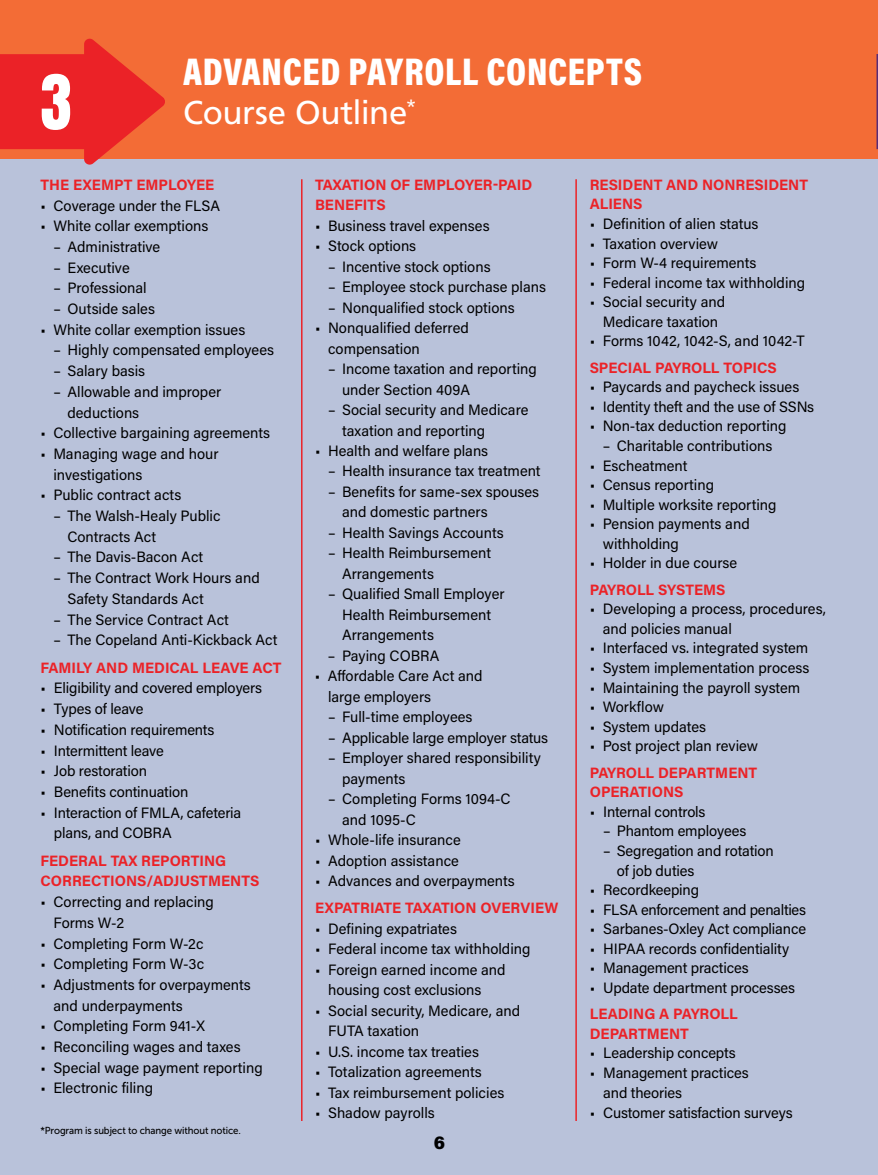
<style>
.page{position:relative;width:878px;height:1175px;background:#fff}
.page>*{position:absolute;margin:0;border:0;box-sizing:border-box;transform-origin:0 0}
.t1{font:64.5px "Anton";color:#fff}
.t2{font:900 39px "Acumin Pro Cond";letter-spacing:.015em;color:#fff}
.t3{font:33px "Frutiger LT Std";letter-spacing:-.015em;color:#fff}
.t4{font:900 18px "Acumin Pro";color:#000}
.t5{font:15px/20.4px "Acumin Pro";color:#000}
.t6{font:700 15px/19.5px "Acumin Pro";color:#eb2227}
.t7{font:15px "Acumin Pro";letter-spacing:-.02em;color:#000}
.t8{font:10.05px "Museo Sans 500";letter-spacing:-.01em;color:#000;scale:.95 1}
</style>
<div class="page">
<div style="left:0;top:148px;width:878px;height:1026px;background:#b9c2da"></div>
<div style="left:0;top:0;width:878px;height:159px;background:#f36c36"></div>
<hr style="left:301px;top:179px;width:1px;height:941px;background:#eb2227">
<hr style="left:575px;top:179px;width:2px;height:941px;background:#eb2227">
<svg style="left:876px;top:54px;width:2px;height:96px"></svg>
<svg style="left:0;top:38px;width:165px;height:127px"></svg>
<h1 class="t1" style="left:40px;top:69px;width:33px">3</h1>
<h2 class="t2" style="left:183px;top:46px;width:460px">ADVANCED PAYROLL CONCEPTS</h2>
<h3 class="t3" style="left:183px;top:94px;width:235px">Course Outline<sup>*</sup></h3>
<p class="t6" style="left:40px;top:174px;width:175px">THE EXEMPT EMPLOYEE</p>
<p class="t5" style="left:40px;top:194px;width:181px">• Coverage under the FLSA</p>
<p class="t5" style="left:40px;top:215px;width:169px">• White collar exemptions</p>
<p class="t5" style="left:53px;top:236px;width:108px">– Administrative</p>
<p class="t5" style="left:53px;top:257px;width:78px">– Executive</p>
<p class="t5" style="left:53px;top:277px;width:95px">– Professional</p>
<p class="t5" style="left:53px;top:298px;width:103px">– Outside sales</p>
<p class="t5" style="left:40px;top:319px;width:206px">• White collar exemption issues</p>
<p class="t5" style="left:53px;top:339px;width:222px">– Highly compensated employees</p>
<p class="t5" style="left:53px;top:360px;width:93px">– Salary basis</p>
<p class="t5" style="left:67px;top:380px;width:155px;text-indent:-14px">– Allowable and improper deductions</p>
<p class="t5" style="left:40px;top:422px;width:231px">• Collective bargaining agreements</p>
<p class="t5" style="left:53px;top:443px;width:166px;text-indent:-13px">• Managing wage and hour investigations</p>
<p class="t5" style="left:40px;top:484px;width:142px">• Public contract acts</p>
<p class="t5" style="left:67px;top:505px;width:154px;text-indent:-14px">– The Walsh-Healy Public<br>Contracts Act</p>
<p class="t5" style="left:53px;top:546px;width:151px">– The Davis-Bacon Act</p>
<p class="t5" style="left:68px;top:567px;width:194px;line-height:20.9px;text-indent:-14px">– The Contract Work Hours and<br>Safety Standards Act</p>
<p class="t5" style="left:53px;top:608px;width:177px">– The Service Contract Act</p>
<p class="t5" style="left:53px;top:629px;width:225px">– The Copeland Anti-Kickback Act</p>
<p class="t6" style="left:40px;top:657px;width:242px">FAMILY AND MEDICAL LEAVE ACT</p>
<p class="t5" style="left:40px;top:677px;width:223px">• Eligibility and covered employers</p>
<p class="t5" style="left:40px;top:698px;width:104px">• Types of leave</p>
<p class="t5" style="left:40px;top:718px;width:176px">• Notification requirements</p>
<p class="t5" style="left:40px;top:739px;width:125px">• Intermittent leave</p>
<p class="t5" style="left:40px;top:760px;width:108px">• Job restoration</p>
<p class="t5" style="left:40px;top:781px;width:149px">• Benefits continuation</p>
<p class="t5" style="left:54px;top:801px;width:189px;text-indent:-13px">• Interaction of FMLA, cafeteria plans, and COBRA</p>
<p class="t6" style="left:40px;top:849px;width:220px;line-height:20.7px">FEDERAL TAX REPORTING<br>CORRECTIONS/ADJUSTMENTS</p>
<p class="t5" style="left:53px;top:891px;width:162px;text-indent:-13px">• Correcting and replacing<br>Forms W-2</p>
<p class="t5" style="left:40px;top:932px;width:164px">• Completing Form W-2c</p>
<p class="t5" style="left:40px;top:953px;width:165px">• Completing Form W-3c</p>
<p class="t5" style="left:53px;top:973px;width:199px;text-indent:-13px">• Adjustments for overpayments and underpayments</p>
<p class="t5" style="left:40px;top:1015px;width:166px">• Completing Form 941-X</p>
<p class="t5" style="left:40px;top:1036px;width:202px">• Reconciling wages and taxes</p>
<p class="t5" style="left:40px;top:1056px;width:224px">• Special wage payment reporting</p>
<p class="t5" style="left:40px;top:1077px;width:114px">• Electronic filing</p>
<p class="t8" style="left:40px;top:1125px;width:212px">*Program is subject to change without notice.</p>
<p class="t6" style="left:315px;top:174px;width:219px;line-height:20.4px">TAXATION OF EMPLOYER-PAID<br>BENEFITS</p>
<p class="t5" style="left:315px;top:215px;width:176px">• Business travel expenses</p>
<p class="t5" style="left:315px;top:235px;width:103px">• Stock options</p>
<p class="t5" style="left:328px;top:256px;width:164px">– Incentive stock options</p>
<p class="t5" style="left:328px;top:276px;width:219px">– Employee stock purchase plans</p>
<p class="t5" style="left:328px;top:297px;width:188px">– Nonqualified stock options</p>
<p class="t5" style="left:328px;top:317px;width:142px;text-indent:-13px">• Nonqualified deferred compensation</p>
<p class="t5" style="left:342px;top:358px;width:196px;text-indent:-14px">– Income taxation and reporting under Section 409A</p>
<p class="t5" style="left:342px;top:399px;width:188px;text-indent:-14px">– Social security and Medicare taxation and reporting</p>
<p class="t5" style="left:315px;top:440px;width:175px">• Health and welfare plans</p>
<p class="t5" style="left:328px;top:460px;width:214px">– Health insurance tax treatment</p>
<p class="t5" style="left:342px;top:481px;width:199px;text-indent:-14px">– Benefits for same-sex spouses and domestic partners</p>
<p class="t5" style="left:328px;top:522px;width:177px">– Health Savings Accounts</p>
<p class="t5" style="left:342px;top:542px;width:150px;text-indent:-14px">– Health Reimbursement<br>Arrangements</p>
<p class="t5" style="left:342px;top:583px;width:164px;text-indent:-14px">– Qualified Small Employer<br>Health Reimbursement<br>Arrangements</p>
<p class="t5" style="left:328px;top:644px;width:113px">– Paying COBRA</p>
<p class="t5" style="left:328px;top:665px;width:156px;text-indent:-13px">• Affordable Care Act and large employers</p>
<p class="t5" style="left:328px;top:706px;width:146px">– Full-time employees</p>
<p class="t5" style="left:328px;top:726px;width:221px">– Applicable large employer status</p>
<p class="t5" style="left:342px;top:747px;width:200px;text-indent:-14px">– Employer shared responsibility payments</p>
<p class="t5" style="left:342px;top:788px;width:170px;text-indent:-14px">– Completing Forms 1094-C and 1095-C</p>
<p class="t5" style="left:315px;top:829px;width:147px">• Whole-life insurance</p>
<p class="t5" style="left:315px;top:849px;width:145px">• Adoption assistance</p>
<p class="t5" style="left:315px;top:870px;width:201px">• Advances and overpayments</p>
<p class="t6" style="left:315px;top:897px;width:245px">EXPATRIATE TAXATION OVERVIEW</p>
<p class="t5" style="left:315px;top:917px;width:143px">• Defining expatriates</p>
<p class="t5" style="left:315px;top:938px;width:217px">• Federal income tax withholding</p>
<p class="t5" style="left:328px;top:958px;width:179px;text-indent:-13px">• Foreign earned income and housing cost exclusions</p>
<p class="t5" style="left:328px;top:999px;width:193px;text-indent:-13px">• Social security, Medicare, and<br>FUTA taxation</p>
<p class="t5" style="left:315px;top:1040px;width:165px">• U.S. income tax treaties</p>
<p class="t5" style="left:315px;top:1061px;width:168px">• Totalization agreements</p>
<p class="t5" style="left:315px;top:1081px;width:191px">• Tax reimbursement policies</p>
<p class="t5" style="left:315px;top:1102px;width:121px">• Shadow payrolls</p>
<p class="t4" style="left:434px;top:1130px;width:13px">6</p>
<p class="t6" style="left:589px;top:174px;width:220px">RESIDENT AND NONRESIDENT<br>ALIENS</p>
<p class="t5" style="left:589px;top:213px;width:170px">• Definition of alien status</p>
<p class="t5" style="left:589px;top:232px;width:130px">• Taxation overview</p>
<p class="t5" style="left:589px;top:252px;width:168px">• Form W-4 requirements</p>
<p class="t5" style="left:589px;top:272px;width:217px">• Federal income tax withholding</p>
<p class="t5" style="left:589px;top:291px;width:137px;line-height:19.6px;text-align:center">• Social security and<br>Medicare taxation</p>
<p class="t5" style="left:589px;top:330px;width:216px">• Forms 1042, 1042-S, and 1042-T</p>
<p class="t6" style="left:589px;top:357px;width:189px">SPECIAL PAYROLL TOPICS</p>
<p class="t5" style="left:589px;top:376px;width:211px">• Paycards and paycheck issues</p>
<p class="t5" style="left:589px;top:396px;width:226px">• Identity theft and the use of SSNs</p>
<p class="t5" style="left:589px;top:415px;width:198px">• Non-tax deduction reporting</p>
<p class="t5" style="left:602px;top:435px;width:171px">– Charitable contributions</p>
<p class="t5" style="left:589px;top:454px;width:99px">• Escheatment</p>
<p class="t5" style="left:589px;top:474px;width:126px">• Census reporting</p>
<p class="t5" style="left:589px;top:494px;width:188px">• Multiple worksite reporting</p>
<p class="t5" style="left:602px;top:514px;width:148px;line-height:19.5px;text-indent:-13px">• Pension payments and withholding</p>
<p class="t5" style="left:589px;top:552px;width:149px">• Holder in due course</p>
<p class="t6" style="left:589px;top:579px;width:137px">PAYROLL SYSTEMS</p>
<p class="t5" style="left:602px;top:599px;width:225px;line-height:19.5px;text-indent:-13px">• Developing a process, procedures, and policies manual</p>
<p class="t5" style="left:589px;top:637px;width:220px">• Interfaced vs. integrated system</p>
<p class="t5" style="left:589px;top:657px;width:221px">• System implementation process</p>
<p class="t5" style="left:589px;top:676px;width:212px">• Maintaining the payroll system</p>
<p class="t5" style="left:589px;top:696px;width:76px">• Workflow</p>
<p class="t5" style="left:589px;top:715px;width:118px">• System updates</p>
<p class="t5" style="left:589px;top:735px;width:170px">• Post project plan review</p>
<p class="t6" style="left:589px;top:762px;width:169px">PAYROLL DEPARTMENT<br>OPERATIONS</p>
<p class="t5" style="left:589px;top:800px;width:117px">• Internal controls</p>
<p class="t5" style="left:603px;top:820px;width:145px">– Phantom employees</p>
<p class="t5" style="left:616px;top:840px;width:158px;line-height:19.6px;text-indent:-14px">– Segregation and rotation of job duties</p>
<p class="t5" style="left:589px;top:879px;width:111px">• Recordkeeping</p>
<p class="t7" style="left:589px;top:899px;width:218px">• FLSA enforcement and penalties</p>
<p class="t5" style="left:589px;top:918px;width:218px">• Sarbanes-Oxley Act compliance</p>
<p class="t5" style="left:589px;top:937px;width:201px">• HIPAA records confidentiality</p>
<p class="t5" style="left:589px;top:957px;width:160px">• Management practices</p>
<p class="t5" style="left:589px;top:977px;width:207px">• Update department processes</p>
<p class="t6" style="left:589px;top:1003px;width:149px">LEADING A PAYROLL<br>DEPARTMENT</p>
<p class="t5" style="left:589px;top:1042px;width:147px">• Leadership concepts</p>
<p class="t5" style="left:603px;top:1062px;width:147px;line-height:19.6px;text-indent:-13px">• Management practices and theories</p>
<p class="t5" style="left:589px;top:1102px;width:205px">• Customer satisfaction surveys</p>
</div>
